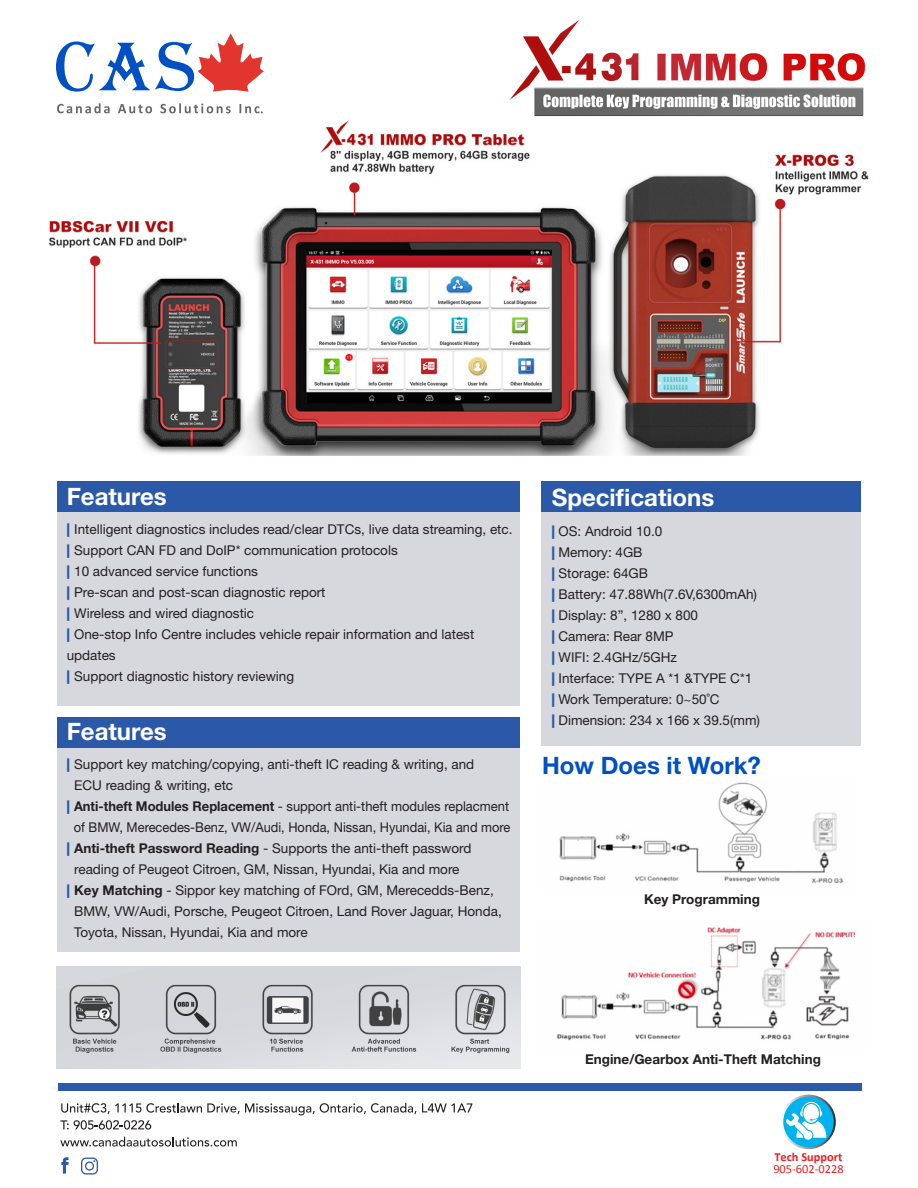
<style>
.page{position:relative;width:918px;height:1188px;background:#fff}
.page>*{position:absolute;margin:0;border:0;box-sizing:border-box;transform-origin:0 0}
.t1{font:700 24px "Helvetica Neue LT Std";color:#fff}
.t2{font:700 24px "Helvetica Neue LT Std";color:#0050c4}
.t3{font:13.5px/21px "Helvetica Neue LT Std";color:#231f20}
.t4{font:13.5px "Helvetica Neue LT Std";color:#231f20;scale:.96 1}
.t5{font:13.5px "Helvetica Neue LT Std";color:#231f20;scale:.95 1}
.t6{font:700 13.5px "Helvetica Neue LT Std";color:#231f20}
.t7{font:12.3px/12.3px "Calibri";color:#ee1d23}
.s1{font-weight:900;color:#2b59a8}
.s2{font-weight:700}
</style>
<div class="page">
<img style="left:48px;top:120px;width:821px;height:402px">
<svg style="left:422px;top:1103px;width:50px;height:9px"></svg>
<svg style="left:60px;top:1103px;width:356px;height:27px"></svg>
<svg style="left:60px;top:1137px;width:177px;height:10px"></svg>
<div style="left:58px;top:1083px;width:803px;height:7px;background:#2c59a8"></div>
<svg style="left:81px;top:1158px;width:17px;height:17px"></svg>
<svg style="left:61px;top:1157px;width:8px;height:17px"></svg>
<div style="left:541px;top:482px;width:319px;height:264px;background:#d7d8dd"></div>
<div style="left:541px;top:482px;width:319px;height:30px;background:#2b59a8"></div>
<div style="left:57px;top:482px;width:463px;height:223px;background:#d7d8dd"></div>
<div style="left:57px;top:482px;width:463px;height:30px;background:#2b59a8"></div>
<img style="left:57px;top:967px;width:464px;height:101px">
<img style="left:490px;top:20px;width:379px;height:101px">
<svg style="left:57px;top:103px;width:53px;height:10px"></svg>
<svg style="left:118px;top:104px;width:34px;height:9px"></svg>
<svg style="left:160px;top:103px;width:71px;height:10px"></svg>
<svg style="left:56px;top:33px;width:208px;height:59px"></svg>
<svg style="left:239px;top:104px;width:24px;height:9px"></svg>
<svg style="left:782px;top:1096px;width:53px;height:52px"></svg>
<div style="left:781px;top:1095px;width:55px;height:54px;border:2px solid #fff;border-radius:50%"></div>
<svg style="left:786px;top:1102px;width:40px;height:38px"></svg>
<div style="left:57px;top:717px;width:463px;height:234px;background:#d7d8dd"></div>
<div style="left:57px;top:717px;width:463px;height:30px;background:#2b59a8"></div>
<img style="left:559px;top:782px;width:284px;height:102px">
<img style="left:557px;top:927px;width:299px;height:114px">
<p class="t1" style="left:67px;top:482px;width:102px">Features</p>
<p class="t3" style="left:67px;top:518px;width:447px"><span class="s1">|</span> Intelligent diagnostics includes read/clear DTCs, live data streaming, etc.</p>
<p class="t3" style="left:67px;top:539px;width:333px"><span class="s1">|</span> Support CAN FD and DoIP* communication protocols</p>
<p class="t3" style="left:67px;top:560px;width:193px"><span class="s1">|</span> 10 advanced service functions</p>
<p class="t3" style="left:67px;top:581px;width:260px"><span class="s1">|</span> Pre-scan and post-scan diagnostic report</p>
<p class="t3" style="left:67px;top:602px;width:189px"><span class="s1">|</span> Wireless and wired diagnostic</p>
<p class="t3" style="left:67px;top:623px;width:409px"><span class="s1">|</span> One-stop Info Centre includes vehicle repair information and latest updates</p>
<p class="t3" style="left:67px;top:665px;width:229px"><span class="s1">|</span> Support diagnostic history reviewing</p>
<p class="t1" style="left:67px;top:717px;width:102px">Features</p>
<p class="t3" style="left:67px;top:753px;width:409px"><span class="s1">|</span> Support key matching/copying, anti-theft IC reading &amp; writing, and</p>
<p class="t3" style="left:74px;top:774px;width:161px">ECU reading &amp; writing, etc</p>
<p class="t4" style="left:67px;top:798px;width:462px"><span class="s1">|</span> <span class="s2">Anti-theft Modules Replacement</span> - support anti-theft modules replacment</p>
<p class="t5" style="left:74px;top:819px;width:461px">of BMW, Merecedes-Benz, VW/Audi, Honda, Nissan, Hyundai, Kia and more</p>
<p class="t3" style="left:67px;top:837px;width:406px"><span class="s1">|</span> <span class="s2">Anti-theft Password Reading</span> - Supports the anti-theft password</p>
<p class="t3" style="left:74px;top:858px;width:387px">reading of Peugeot Citroen, GM, Nissan, Hyundai, Kia and more</p>
<p class="t3" style="left:67px;top:879px;width:429px"><span class="s1">|</span> <span class="s2">Key Matching</span> - Sippor key matching of FOrd, GM, Merecedds-Benz,</p>
<p class="t3" style="left:74px;top:900px;width:429px">BMW, VW/Audi, Porsche, Peugeot Citroen, Land Rover Jaguar, Honda,</p>
<p class="t3" style="left:74px;top:921px;width:235px">Toyota, Nissan, Hyundai, Kia and more</p>
<p class="t1" style="left:552px;top:482px;width:164px">Specifications</p>
<p class="t3" style="left:552px;top:520px;width:112px"><span class="s1">|</span> OS: Android 10.0</p>
<p class="t3" style="left:552px;top:541px;width:92px"><span class="s1">|</span> Memory: 4GB</p>
<p class="t3" style="left:552px;top:562px;width:98px"><span class="s1">|</span> Storage: 64GB</p>
<p class="t3" style="left:552px;top:583px;width:207px"><span class="s1">|</span> Battery: 47.88Wh(7.6V,6300mAh)</p>
<p class="t3" style="left:552px;top:604px;width:148px"><span class="s1">|</span> Display: 8”, 1280 x 800</p>
<p class="t3" style="left:552px;top:625px;width:123px"><span class="s1">|</span> Camera: Rear 8MP</p>
<p class="t3" style="left:552px;top:646px;width:127px"><span class="s1">|</span> WIFI: 2.4GHz/5GHz</p>
<p class="t3" style="left:552px;top:667px;width:202px"><span class="s1">|</span> Interface: TYPE A *1 &amp;TYPE C*1</p>
<p class="t3" style="left:552px;top:688px;width:169px"><span class="s1">|</span> Work Temperature: 0~50˚C</p>
<p class="t3" style="left:552px;top:709px;width:210px"><span class="s1">|</span> Dimension: 234 x 166 x 39.5(mm)</p>
<p class="t2" style="left:542px;top:751px;width:220px">How Does it Work?</p>
<p class="t6" style="left:644px;top:890px;width:117px">Key Programming</p>
<p class="t6" style="left:585px;top:1051px;width:237px">Engine/Gearbox Anti-Theft Matching</p>
<p class="t7" style="left:773px;top:1150px;width:72px"><span class="s2">Tech Support<br></span>905-602-0228</p>
</div>
